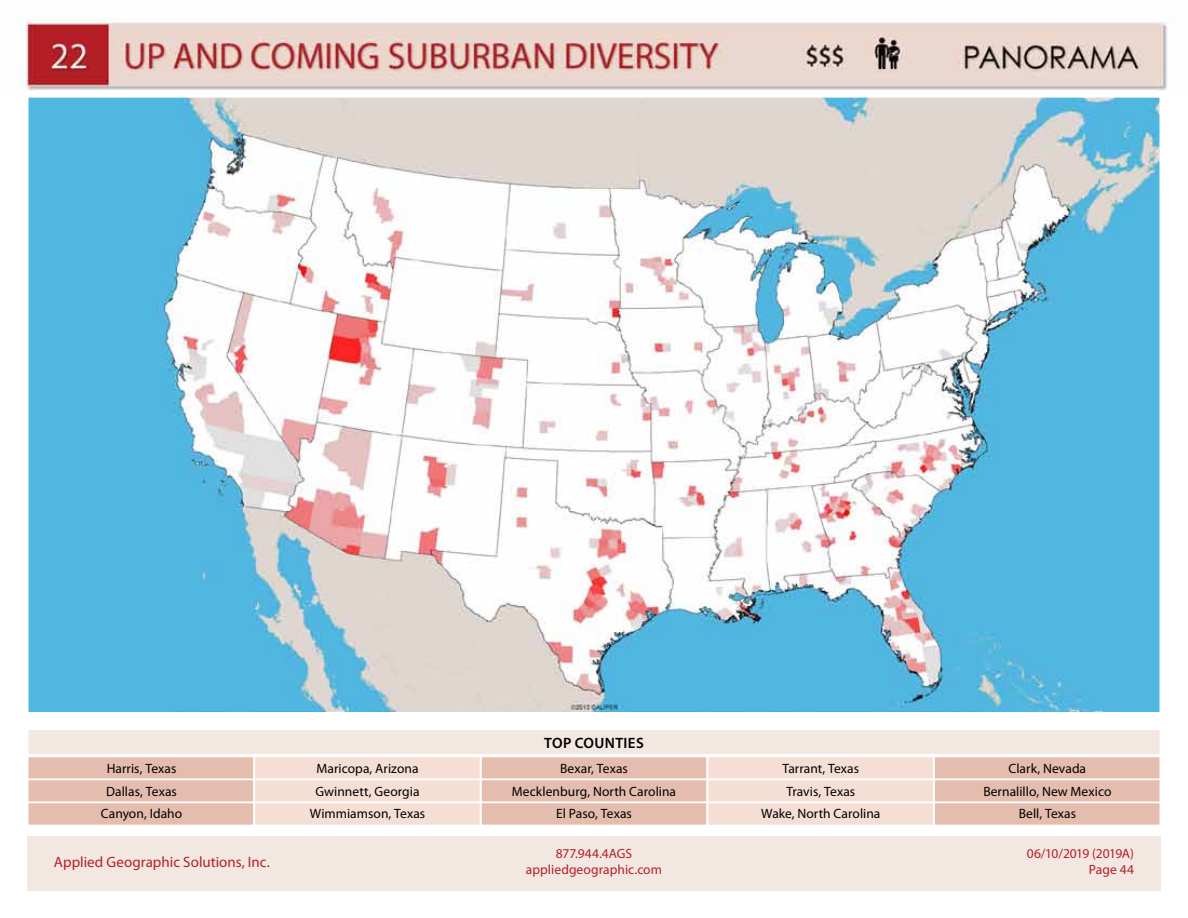
<style>
.page{position:relative;width:1188px;height:918px;background:#fff}
.page>*{position:absolute;margin:0;border:0;box-sizing:border-box;transform-origin:0 0}
.t1{font:15px "Myriad Pro";color:#b42025}
.t2{font:600 15px "Myriad Pro";letter-spacing:.025em;color:#000}
.t3{font:13.5px/22.5px "Myriad Pro";color:#000;text-align:center}
.t4{font:13.5px/16.2px "Myriad Pro";color:#b42025;text-align:center}
</style>
<div class="page">
<img style="left:22px;top:17px;width:1146px;height:74px">
<div style="left:27px;top:729px;width:1134px;height:27px;background:#f3e7e1;border:2px solid #fff"></div>
<div style="left:27px;top:756px;width:228px;height:24px;background:#e5bdae;border:2px solid #fff"></div>
<div style="left:480px;top:756px;width:228px;height:24px;background:#e5bdae;border:2px solid #fff"></div>
<div style="left:933px;top:756px;width:228px;height:24px;background:#e5bdae;border:2px solid #fff"></div>
<div style="left:254px;top:756px;width:227px;height:24px;background:#f5dfd5;border:2px solid #fff"></div>
<div style="left:707px;top:756px;width:227px;height:24px;background:#f5dfd5;border:2px solid #fff"></div>
<div style="left:27px;top:779px;width:228px;height:24px;background:#e5bdae;border:2px solid #fff"></div>
<div style="left:480px;top:779px;width:228px;height:24px;background:#e5bdae;border:2px solid #fff"></div>
<div style="left:933px;top:779px;width:228px;height:24px;background:#e5bdae;border:2px solid #fff"></div>
<div style="left:254px;top:779px;width:227px;height:24px;background:#f5dfd5;border:2px solid #fff"></div>
<div style="left:707px;top:779px;width:227px;height:24px;background:#f5dfd5;border:2px solid #fff"></div>
<div style="left:27px;top:802px;width:228px;height:24px;background:#e5bdae;border:2px solid #fff"></div>
<div style="left:480px;top:802px;width:228px;height:24px;background:#e5bdae;border:2px solid #fff"></div>
<div style="left:933px;top:802px;width:228px;height:24px;background:#e5bdae;border:2px solid #fff"></div>
<div style="left:254px;top:802px;width:227px;height:24px;background:#f5dfd5;border:2px solid #fff"></div>
<div style="left:707px;top:802px;width:227px;height:24px;background:#f5dfd5;border:2px solid #fff"></div>
<div style="left:27px;top:837px;width:1134px;height:54px;background:#f3e7e1"></div>
<img style="left:30px;top:99px;width:1128px;height:613px">
<p class="t2" style="left:544px;top:733px;width:101px">TOP COUNTIES</p>
<p class="t3" style="left:101px;top:757px;width:83px">Harris, Texas<br>Dallas, Texas<br>Canyon, Idaho</p>
<p class="t3" style="left:310px;top:757px;width:117px">Maricopa, Arizona<br>Gwinnett, Georgia<br>Wimmiamson, Texas</p>
<p class="t3" style="left:512px;top:757px;width:166px">Bexar, Texas<br>Mecklenburg, North Carolina<br>El Paso, Texas</p>
<p class="t3" style="left:761px;top:757px;width:121px">Tarrant, Texas<br>Travis, Texas<br>Wake, North Carolina</p>
<p class="t3" style="left:983px;top:757px;width:130px">Clark, Nevada<br>Bernalillo, New Mexico<br>Bell, Texas</p>
<p class="t1" style="left:54px;top:852px;width:217px">Applied Geographic Solutions, Inc.</p>
<p class="t4" style="left:526px;top:845px;width:138px">877.944.4AGS appliedgeographic.com</p>
<p class="t4" style="left:1027px;top:845px;width:109px;text-align:right">06/10/2019 (2019A)<br>Page 44</p>
</div>
